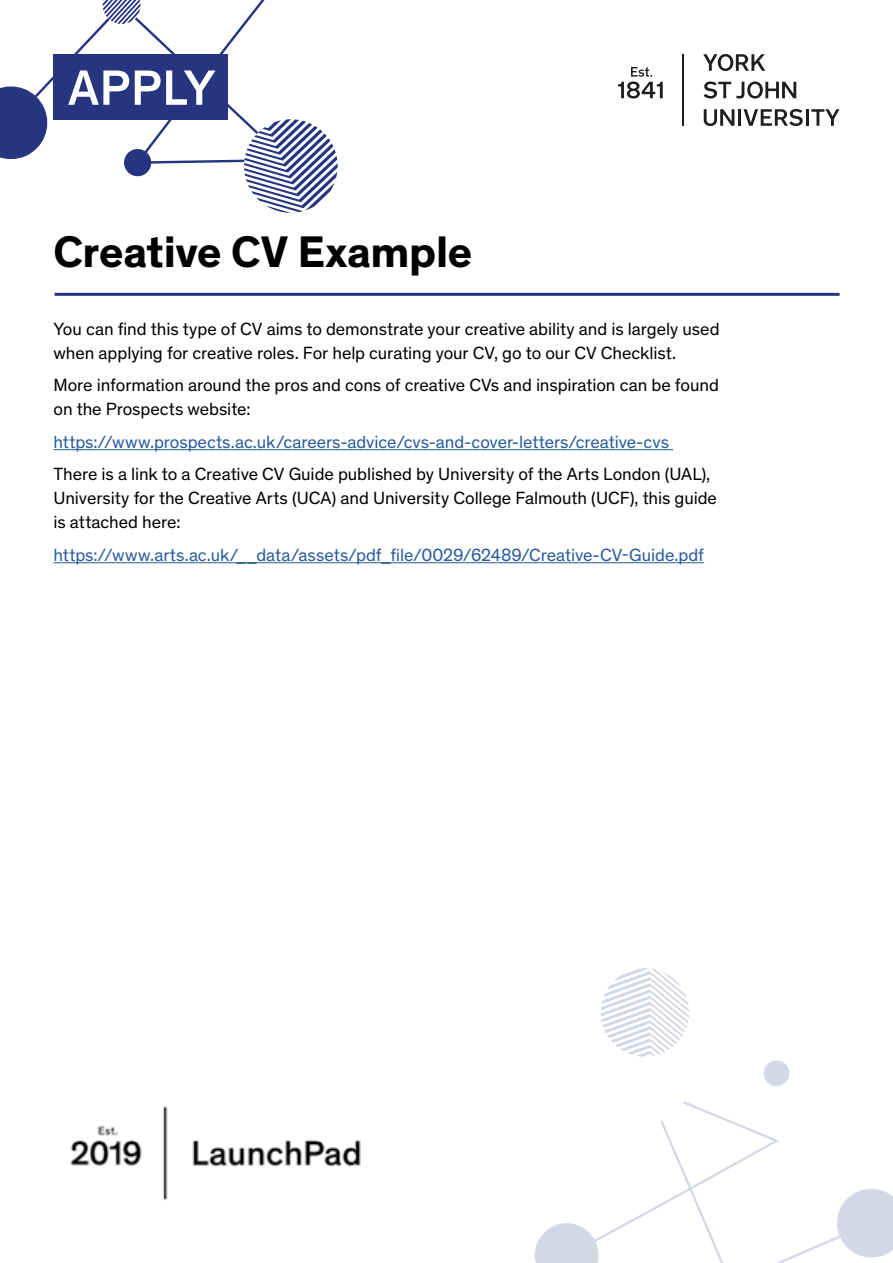
<style>
.page{position:relative;width:893px;height:1263px;background:#fff}
.page>*{position:absolute;margin:0;border:0;box-sizing:border-box;transform-origin:0 0}
.t1{font:500 50.4px "Theinhardt";letter-spacing:.01em;color:#fff}
.t2{font:700 45px "Theinhardt";letter-spacing:-.01em;color:#000}
.t3{font:18px/24px "Theinhardt";letter-spacing:-.005em;color:#000}
.t4{font:18px "Theinhardt";letter-spacing:-.005em;color:#275b9b}
</style>
<div class="page">
<hr style="left:738px;top:109px;width:3px;height:17px;background:#1e1e1c">
<svg style="left:704px;top:109px;width:30px;height:17px"></svg>
<svg style="left:743px;top:109px;width:96px;height:17px"></svg>
<svg style="left:704px;top:81px;width:92px;height:18px"></svg>
<svg style="left:703px;top:54px;width:62px;height:17px"></svg>
<hr style="left:683px;top:54px;width:1px;height:72px;background:#1e1e1c">
<svg style="left:618px;top:67px;width:45px;height:32px"></svg>
<svg style="left:0;top:0;width:338px;height:213px"></svg>
<div style="left:53px;top:54px;width:175px;height:65px;background:#273581"></div>
<hr style="left:55px;top:293px;width:785px;height:3px;background:#273581">
<hr style="left:53px;top:449px;width:620px;height:1px;background:#275b9b">
<hr style="left:53px;top:562px;width:651px;height:1px;background:#275b9b">
<div style="left:764px;top:1060px;width:25px;height:26px;background:#d4d7e6;border-radius:50%"></div>
<svg style="left:535px;top:1101px;width:358px;height:162px"></svg>
<svg style="left:601px;top:968px;width:88px;height:89px"></svg>
<img style="left:70px;top:1106px;width:291px;height:95px">
<p class="t1" style="left:68px;top:50px;width:149px">APPLY</p>
<p class="t2" style="left:53px;top:218px;width:420px">Creative CV Example</p>
<p class="t3" style="left:53px;top:316px;width:668px">You can find this type of CV aims to demonstrate your creative ability and is largely used when applying for creative roles. For help curating your CV, go to our CV Checklist.</p>
<p class="t3" style="left:53px;top:372px;width:667px">More information around the pros and cons of creative CVs and inspiration can be found on the Prospects website:</p>
<p class="t4" style="left:53px;top:429px;width:617px">https://www.prospects.ac.uk/careers-advice/cvs-and-cover-letters/creative-cvs</p>
<p class="t3" style="left:53px;top:461px;width:665px">There is a link to a Creative CV Guide published by University of the Arts London (UAL),<br>University for the Creative Arts (UCA) and University College Falmouth (UCF), this guide is attached here:</p>
<p class="t4" style="left:53px;top:542px;width:652px">https://www.arts.ac.uk/__data/assets/pdf_file/0029/62489/Creative-CV-Guide.pdf</p>
</div>
